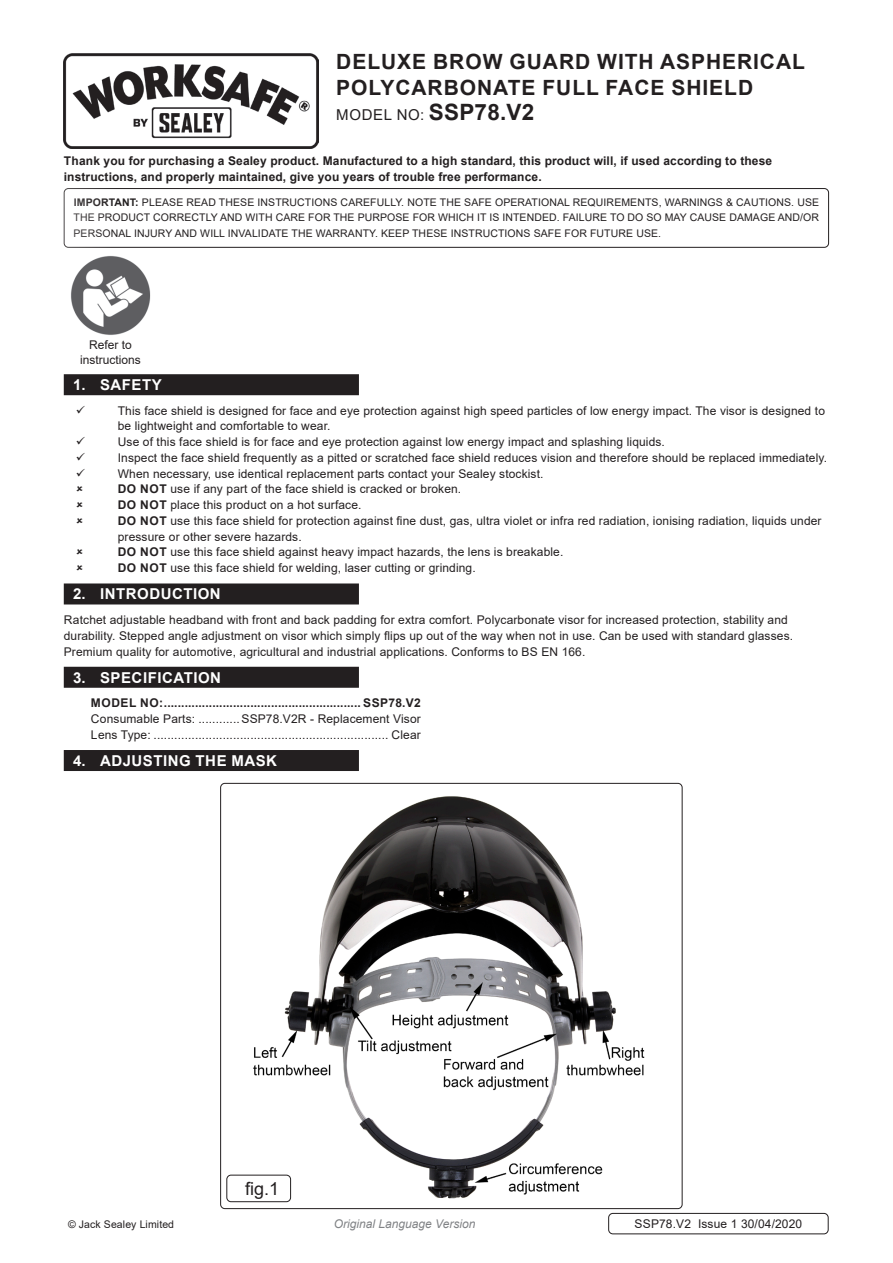
<style>
.page{position:relative;width:893px;height:1263px;background:#fff}
.page>*{position:absolute;margin:0;border:0;box-sizing:border-box;transform-origin:0 0}
.Product_Description{font:700 21px/25.2px "Arial";letter-spacing:.045em;color:#231f20}
.t1{font:18px "Arial";color:#231f20}
.t2{font:700 15px "Arial";letter-spacing:.035em;color:#fff}
.Instructions_Model_N{font:15px "Arial";letter-spacing:.045em;color:#231f20}
.Body{font:12px/15.8px "Arial";letter-spacing:.01em;color:#231f20}
.Body-2{font:700 12px/15.8px "Arial";letter-spacing:.01em;color:#231f20}
.Specifications__Tabb{font:12px "Arial";letter-spacing:.01em;color:#231f20}
.Specifications__Tabb-2{font:700 12px "Arial";letter-spacing:.045em;color:#231f20}
.Body__Footer{font:12px "Arial";letter-spacing:.01em;color:#231f20}
.t3{font:italic 12px "Arial";color:#808285}
.Body__Justified__7pt{font:10.5px/15.8px "Arial";letter-spacing:.01em;color:#231f20;text-align:justify}
.s1{font-weight:700;font-size:22.5px}
.s2{font-weight:700}
</style>
<div class="page">
<img style="left:64px;top:54px;width:255px;height:94px">
<div style="left:64px;top:188px;width:765px;height:60px;border:1px solid #231f20;border-radius:4px"></div>
<div style="left:64px;top:374px;width:295px;height:21px;background:#231f20"></div>
<div style="left:64px;top:583px;width:295px;height:21px;background:#231f20"></div>
<div style="left:64px;top:667px;width:295px;height:21px;background:#231f20"></div>
<div style="left:64px;top:750px;width:295px;height:21px;background:#231f20"></div>
<img style="left:228px;top:783px;width:454px;height:425px">
<div style="left:226px;top:1175px;width:65px;height:27px;border:1px solid #231f20;border-radius:4px"></div>
<div style="left:608px;top:1213px;width:220px;height:21px;border:1px solid #231f20;border-radius:4px"></div>
<img style="left:71px;top:256px;width:80px;height:79px">
<p class="Product_Description" style="left:336px;top:50px;width:470px">DELUXE BROW GUARD WITH ASPHERICAL<br>POLYCARBONATE FULL FACE SHIELD</p>
<p class="Instructions_Model_N" style="left:336px;top:104px;width:200px">MODEL NO: <span class="s1">SSP78.V2</span></p>
<p class="Body-2" style="left:64px;top:153px;width:710px">Thank you for purchasing a Sealey product. Manufactured to a high standard, this product will, if used according to these instructions, and properly maintained, give you years of trouble free performance.</p>
<p class="Body__Justified__7pt" style="left:74px;top:194px;width:747px"><span class="s2">IMPORTANT:</span> PLEASE READ THESE INSTRUCTIONS CAREFULLY. NOTE THE SAFE OPERATIONAL REQUIREMENTS, WARNINGS &amp; CAUTIONS. USE THE PRODUCT CORRECTLY AND WITH CARE FOR THE PURPOSE FOR WHICH IT IS INTENDED. FAILURE TO DO SO MAY CAUSE DAMAGE AND/OR PERSONAL INJURY AND WILL INVALIDATE THE WARRANTY. KEEP THESE INSTRUCTIONS SAFE FOR FUTURE USE.</p>
<p class="Body" style="left:80px;top:338px;width:62px;line-height:14.4px;text-align:center">Refer to instructions</p>
<p class="t2" style="left:73px;top:374px;width:90px">1. SAFETY</p>
<p class="Body" style="left:118px;top:403px;width:709px">This face shield is designed for face and eye protection against high speed particles of low energy impact. The visor is designed to be lightweight and comfortable to wear.</p>
<p class="Body" style="left:118px;top:434px;width:549px">Use of this face shield is for face and eye protection against low energy impact and splashing liquids.</p>
<p class="Body" style="left:118px;top:450px;width:711px">Inspect the face shield frequently as a pitted or scratched face shield reduces vision and therefore should be replaced immediately.</p>
<p class="Body" style="left:118px;top:466px;width:427px">When necessary, use identical replacement parts contact your Sealey stockist.</p>
<p class="Body" style="left:118px;top:481px;width:345px"><span class="s2">DO NOT</span> use if any part of the face shield is cracked or broken.</p>
<p class="Body" style="left:118px;top:497px;width:245px"><span class="s2">DO NOT</span> place this product on a hot surface.</p>
<p class="Body" style="left:118px;top:513px;width:705px"><span class="s2">DO NOT</span> use this face shield for protection against fine dust, gas, ultra violet or infra red radiation, ionising radiation, liquids under pressure or other severe hazards.</p>
<p class="Body" style="left:118px;top:544px;width:447px"><span class="s2">DO NOT</span> use this face shield against heavy impact hazards, the lens is breakable.</p>
<p class="Body" style="left:118px;top:560px;width:359px"><span class="s2">DO NOT</span> use this face shield for welding, laser cutting or grinding.</p>
<p class="t2" style="left:73px;top:583px;width:149px">2. INTRODUCTION</p>
<p class="Body" style="left:64px;top:612px;width:731px">Ratchet adjustable headband with front and back padding for extra comfort. Polycarbonate visor for increased protection, stability and durability. Stepped angle adjustment on visor which simply flips up out of the way when not in use. Can be used with standard glasses.<br>Premium quality for automotive, agricultural and industrial applications. Conforms to BS EN 166.</p>
<p class="t2" style="left:73px;top:667px;width:150px">3. SPECIFICATION</p>
<p class="Specifications__Tabb-2" style="left:91px;top:695px;width:331px">MODEL NO:......................................................... SSP78.V2</p>
<p class="Specifications__Tabb" style="left:91px;top:710px;width:331px">Consumable Parts: ............SSP78.V2R - Replacement Visor</p>
<p class="Specifications__Tabb" style="left:91px;top:726px;width:331px">Lens Type: .................................................................... Clear</p>
<p class="t2" style="left:73px;top:750px;width:206px">4. ADJUSTING THE MASK</p>
<p class="t1" style="left:245px;top:1176px;width:36px">fig.1</p>
<p class="Body__Justified__7pt" style="left:68px;top:1216px;width:108px">© Jack Sealey Limited</p>
<p class="t3" style="left:334px;top:1216px;width:143px">Original Language Version</p>
<p class="Body__Footer" style="left:635px;top:1216px;width:169px">SSP78.V2 Issue 1 30/04/2020</p>
</div>
